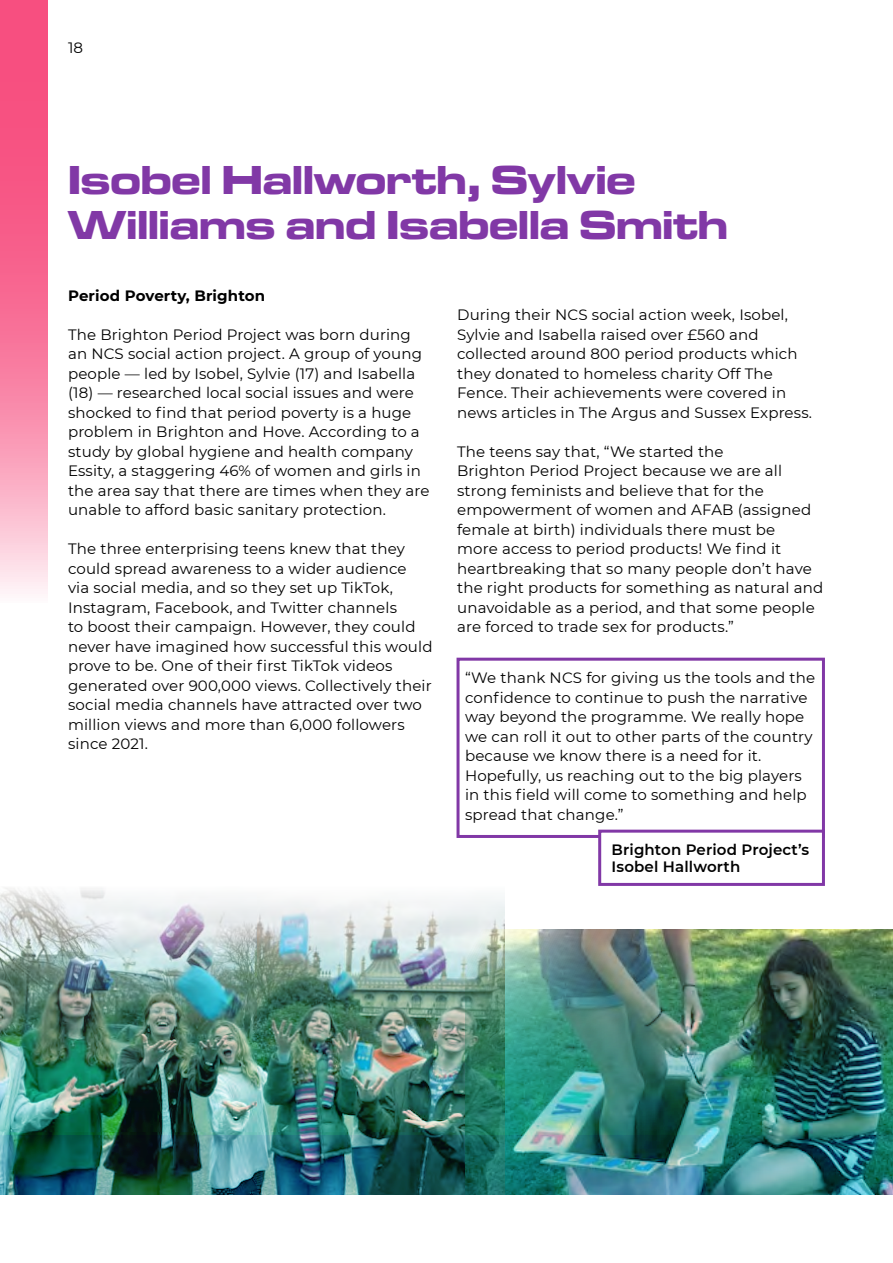
<style>
.page{position:relative;width:893px;height:1263px;background:#fff}
.page>*{position:absolute;margin:0;border:0;box-sizing:border-box;transform-origin:0 0}
.t1{font:700 42px/45px "Microgramma Ext D";color:#8138a6}
.BODY_COPY{font:15px/19.5px "Montserrat";letter-spacing:.01em;color:#000}
.BODY_COPY-2{font:600 15px/17.4px "Montserrat";letter-spacing:.01em;color:#000}
.BODY_COPY-3{font:700 15px "Montserrat";letter-spacing:.01em;color:#000}
</style>
<div class="page">
<svg style="left:0;top:0;width:48px;height:594px;background:#f87ca0"></svg>
<img style="left:0;top:888px;width:505px;height:46px">
<img style="left:0;top:934px;width:893px;height:201px">
<div style="left:457px;top:658px;width:368px;height:180px;background:#fff;border:3px solid #8138a6"></div>
<div style="left:598px;top:830px;width:227px;height:56px;background:#fff;border:3px solid #8138a6"></div>
<img style="left:0;top:1135px;width:893px;height:60px">
<p class="BODY_COPY" style="left:68px;top:38px;width:17px">18</p>
<h2 class="t1" style="left:68px;top:157px;width:662px">Isobel Hallworth, Sylvie<br>Williams and Isabella Smith</h2>
<p class="BODY_COPY-3" style="left:68px;top:285px;width:199px">Period Poverty, Brighton</p>
<p class="BODY_COPY" style="left:68px;top:324px;width:363px">The Brighton Period Project was born during an NCS social action project. A group of young people — led by Isobel, Sylvie (17) and Isabella (18) — researched local social issues and were shocked to find that period poverty is a huge problem in Brighton and Hove. According to a study by global hygiene and health company Essity, a staggering 46% of women and girls in the area say that there are times when they are unable to afford basic sanitary protection.</p>
<p class="BODY_COPY" style="left:68px;top:539px;width:366px">The three enterprising teens knew that they could spread awareness to a wider audience<br>via social media, and so they set up TikTok, Instagram, Facebook, and Twitter channels<br>to boost their campaign. However, they could never have imagined how successful this would prove to be. One of their first TikTok videos generated over 900,000 views. Collectively their social media channels have attracted over two million views and more than 6,000 followers since 2021.</p>
<p class="BODY_COPY" style="left:457px;top:305px;width:356px">During their NCS social action week, Isobel, Sylvie and Isabella raised over £560 and collected around 800 period products which they donated to homeless charity Off The Fence. Their achievements were covered in news articles in The Argus and Sussex Express.</p>
<p class="BODY_COPY" style="left:457px;top:441px;width:368px">The teens say that, “We started the<br>Brighton Period Project because we are all strong feminists and believe that for the empowerment of women and AFAB (assigned female at birth) individuals there must be<br>more access to period products! We find it heartbreaking that so many people don’t have the right products for something as natural and unavoidable as a period, and that some people are forced to trade sex for products.”</p>
<p class="BODY_COPY" style="left:465px;top:667px;width:351px">“We thank NCS for giving us the tools and the confidence to continue to push the narrative way beyond the programme. We really hope we can roll it out to other parts of the country because we know there is a need for it.<br>Hopefully, us reaching out to the big players in this field will come to something and help spread that change.”</p>
<p class="BODY_COPY-2" style="left:612px;top:840px;width:199px">Brighton Period Project’s<br>Isobel Hallworth</p>
</div>
